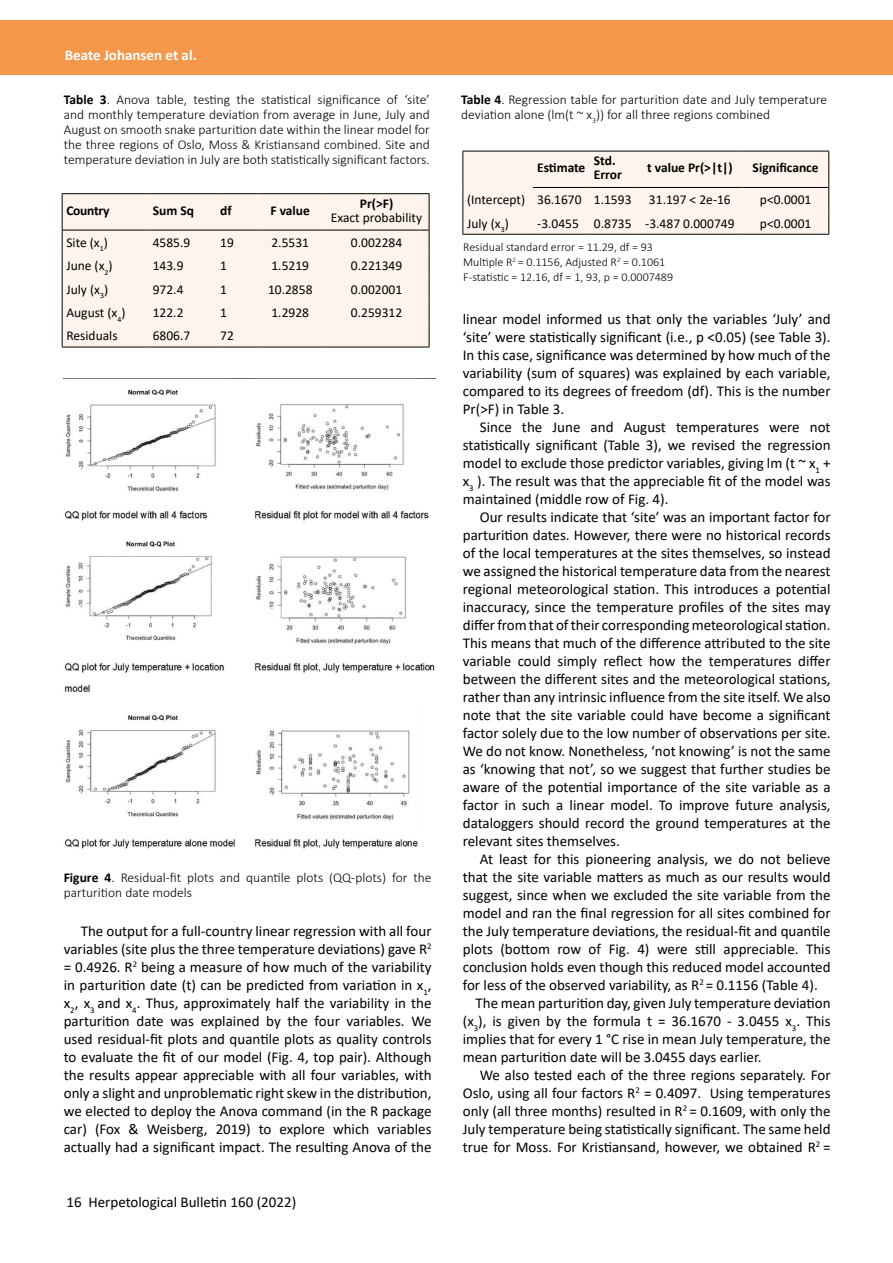
<style>
.page{position:relative;width:893px;height:1263px;background:#fff}
.page>*{position:absolute;margin:0;border:0;box-sizing:border-box;transform-origin:0 0}
.t1{font:15px/18px "Calibri";color:#000;text-align:justify}
.t2{font:700 15px "Calibri";color:#fff}
.t3{font:300 13.5px/15px "Calibri";color:#000}
.t4{font:13.5px "Calibri";color:#000}
.t5{font:700 13.5px/13.5px "Calibri";color:#000}
.t6{font:700 13.5px "Calibri";letter-spacing:-.02em;color:#000}
.t7{font:300 12px/15px "Calibri";color:#000}
.s1{font-weight:700}
</style>
<div class="page">
<div style="left:0;top:21px;width:893px;height:54px;background:#f4974b"></div>
<div style="left:63px;top:194px;width:366px;height:153px;background:#fef4ed"></div>
<hr style="left:62px;top:193px;width:86px;height:1px;background:#000">
<hr style="left:148px;top:193px;width:68px;height:1px;background:#000">
<hr style="left:216px;top:193px;width:40px;height:1px;background:#000">
<hr style="left:256px;top:193px;width:68px;height:1px;background:#000">
<hr style="left:324px;top:193px;width:105px;height:1px;background:#000">
<hr style="left:62px;top:194px;width:1px;height:36px;background:#000">
<svg style="left:62px;top:230px;width:1px;height:117px"></svg>
<hr style="left:429px;top:194px;width:1px;height:36px;background:#000">
<svg style="left:429px;top:230px;width:1px;height:117px"></svg>
<hr style="left:148px;top:230px;width:68px;height:1px;background:#000">
<hr style="left:216px;top:230px;width:40px;height:1px;background:#000">
<hr style="left:256px;top:230px;width:68px;height:1px;background:#000">
<hr style="left:324px;top:230px;width:105px;height:1px;background:#000">
<hr style="left:62px;top:347px;width:86px;height:1px;background:#000">
<hr style="left:148px;top:347px;width:68px;height:1px;background:#000">
<hr style="left:216px;top:347px;width:40px;height:1px;background:#000">
<hr style="left:256px;top:347px;width:68px;height:1px;background:#000">
<hr style="left:324px;top:347px;width:105px;height:1px;background:#000">
<hr style="left:63px;top:230px;width:85px;height:1px;background:#000">
<img style="left:64px;top:378px;width:371px;height:471px">
<div style="left:462px;top:151px;width:367px;height:83px;background:#fef4ed"></div>
<hr style="left:533px;top:187px;width:57px;height:1px;background:#000">
<hr style="left:590px;top:187px;width:47px;height:1px;background:#000">
<hr style="left:637px;top:187px;width:106px;height:1px;background:#000">
<hr style="left:742px;top:187px;width:86px;height:1px;background:#000">
<hr style="left:462px;top:234px;width:71px;height:1px;background:#000">
<hr style="left:533px;top:234px;width:57px;height:1px;background:#000">
<hr style="left:590px;top:234px;width:47px;height:1px;background:#000">
<hr style="left:637px;top:234px;width:106px;height:1px;background:#000">
<hr style="left:742px;top:234px;width:87px;height:1px;background:#000">
<p class="t2" style="left:65px;top:44px;width:133px">Beate Johansen et al.</p>
<p class="t3" style="left:64px;top:91px;width:368px;text-align:justify"><span class="s1">Table 3</span>. Anova table, testing the statistical significance of ‘site’ and monthly temperature deviation from average in June, July and August on smooth snake parturition date within the linear model for the three regions of Oslo, Moss &amp; Kristiansand combined. Site and temperature deviation in July are both statistically significant factors.</p>
<p class="t6" style="left:66px;top:201px;width:45px">Country</p>
<p class="t5" style="left:153px;top:203px;width:43px">Sum Sq</p>
<p class="t5" style="left:220px;top:203px;width:13px">df</p>
<p class="t5" style="left:271px;top:203px;width:41px">F value</p>
<p class="t5" style="left:360px;top:197px;width:35px">Pr(&gt;F)</p>
<p class="t4" style="left:331px;top:208px;width:93px">Exact probability</p>
<p class="t4" style="left:66px;top:233px;width:43px">Site (x<sub>1</sub>)</p>
<p class="t4" style="left:153px;top:233px;width:39px">4585.9</p>
<p class="t4" style="left:220px;top:233px;width:15px">19</p>
<p class="t4" style="left:271px;top:233px;width:39px">2.5531</p>
<p class="t4" style="left:351px;top:233px;width:53px">0.002284</p>
<p class="t4" style="left:66px;top:256px;width:48px">June (x<sub>2</sub>)</p>
<p class="t4" style="left:153px;top:256px;width:32px">143.9</p>
<p class="t4" style="left:220px;top:256px;width:8px">1</p>
<p class="t4" style="left:271px;top:256px;width:39px">1.5219</p>
<p class="t4" style="left:351px;top:256px;width:53px">0.221349</p>
<p class="t4" style="left:66px;top:280px;width:43px">July (x<sub>3</sub>)</p>
<p class="t4" style="left:153px;top:280px;width:32px">972.4</p>
<p class="t4" style="left:220px;top:280px;width:8px">1</p>
<p class="t4" style="left:268px;top:280px;width:46px">10.2858</p>
<p class="t4" style="left:351px;top:280px;width:53px">0.002001</p>
<p class="t4" style="left:66px;top:303px;width:61px">August (x<sub>4</sub>)</p>
<p class="t4" style="left:153px;top:303px;width:32px">122.2</p>
<p class="t4" style="left:220px;top:303px;width:8px">1</p>
<p class="t4" style="left:271px;top:303px;width:39px">1.2928</p>
<p class="t4" style="left:351px;top:303px;width:53px">0.259312</p>
<p class="t4" style="left:66px;top:327px;width:53px">Residuals</p>
<p class="t4" style="left:153px;top:327px;width:39px">6806.7</p>
<p class="t4" style="left:220px;top:327px;width:15px">72</p>
<p class="t3" style="left:64px;top:870px;width:369px"><span class="s1">Figure 4</span>. Residual-fit plots and quantile plots (QQ-plots) for the parturition date models</p>
<p class="t1" style="left:64px;top:922px;width:369px;text-indent:17px">The output for a full-country linear regression with all four variables (site plus the three temperature deviations) gave R<sup>2 </sup>= 0.4926. R<sup>2</sup> being a measure of how much of the variability in parturition date (t) can be predicted from variation in x<sub>1</sub>, x<sub>2</sub>, x<sub>3</sub> and x<sub>4</sub>. Thus, approximately half the variability in the parturition date was explained by the four variables. We used residual-fit plots and quantile plots as quality controls to evaluate the fit of our model (Fig. 4, top pair). Although the results appear appreciable with all four variables, with only a slight and unproblematic right skew in the distribution, we elected to deploy the Anova command (in the R package car) (Fox &amp; Weisberg, 2019) to explore which variables actually had a significant impact. The resulting Anova of the</p>
<p class="t1" style="left:66px;top:1192px;width:231px">16 Herpetological Bulletin 160 (2022)</p>
<p class="t3" style="left:461px;top:92px;width:367px"><span class="s1">Table 4</span>. Regression table for parturition date and July temperature deviation alone (lm(t ~ x<sub>3</sub>)) for all three regions combined</p>
<p class="t5" style="left:537px;top:161px;width:50px">Estimate</p>
<p class="t5" style="left:594px;top:154px;width:30px">Std.<br>Error</p>
<p class="t5" style="left:647px;top:161px;width:87px">t value Pr(&gt;|t|)</p>
<p class="t5" style="left:753px;top:161px;width:68px">Significance</p>
<p class="t4" style="left:467px;top:190px;width:166px">(Intercept) 36.1670 1.1593</p>
<p class="t4" style="left:649px;top:190px;width:83px">31.197 &lt; 2e-16</p>
<p class="t4" style="left:760px;top:190px;width:53px">p&lt;0.0001</p>
<p class="t4" style="left:467px;top:214px;width:43px">July (x<sub>3</sub>)</p>
<p class="t4" style="left:537px;top:214px;width:199px">-3.0455 0.8735 -3.487 0.000749</p>
<p class="t4" style="left:760px;top:214px;width:53px">p&lt;0.0001</p>
<p class="t7" style="left:463px;top:239px;width:211px">Residual standard error = 11.29, df = 93<br>Multiple R<sup>2</sup> = 0.1156, Adjusted R<sup>2</sup> = 0.1061<br>F-statistic = 12.16, df = 1, 93, p = 0.0007489</p>
<p class="t1" style="left:463px;top:310px;width:369px">linear model informed us that only the variables ‘July’ and ‘site’ were statistically significant (i.e., p &lt;0.05) (see Table 3).<br>In this case, significance was determined by how much of the variability (sum of squares) was explained by each variable, compared to its degrees of freedom (df). This is the number Pr(&gt;F) in Table 3.</p>
<p class="t1" style="left:463px;top:418px;width:369px;text-indent:17px">Since the June and August temperatures were not statistically significant (Table 3), we revised the regression model to exclude those predictor variables, giving lm (t ~ x<sub>1</sub> + x<sub>3</sub> ). The result was that the appreciable fit of the model was maintained (middle row of Fig. 4).</p>
<p class="t1" style="left:463px;top:508px;width:369px;text-indent:17px">Our results indicate that ‘site’ was an important factor for parturition dates. However, there were no historical records of the local temperatures at the sites themselves, so instead we assigned the historical temperature data from the nearest regional meteorological station. This introduces a potential inaccuracy, since the temperature profiles of the sites may differ from that of their corresponding meteorological station.<br>This means that much of the difference attributed to the site variable could simply reflect how the temperatures differ between the different sites and the meteorological stations, rather than any intrinsic influence from the site itself. We also note that the site variable could have become a significant factor solely due to the low number of observations per site.<br>We do not know. Nonetheless, ‘not knowing’ is not the same as ‘knowing that not’, so we suggest that further studies be aware of the potential importance of the site variable as a factor in such a linear model. To improve future analysis, dataloggers should record the ground temperatures at the relevant sites themselves.</p>
<p class="t1" style="left:480px;top:850px;width:352px">At least for this pioneering analysis, we do not believe</p>
<p class="t1" style="left:463px;top:868px;width:369px">that the site variable matters as much as our results would</p>
<p class="t1" style="left:463px;top:886px;width:369px">suggest, since when we excluded the site variable from the</p>
<p class="t1" style="left:463px;top:904px;width:369px">model and ran the final regression for all sites combined for</p>
<p class="t1" style="left:463px;top:922px;width:369px">the July temperature deviations, the residual-fit and quantile</p>
<p class="t1" style="left:463px;top:940px;width:369px">plots (bottom row of Fig. 4) were still appreciable. This</p>
<p class="t1" style="left:463px;top:958px;width:369px">conclusion holds even though this reduced model accounted</p>
<p class="t1" style="left:463px;top:976px;width:356px">for less of the observed variability, as R<sup>2</sup> = 0.1156 (Table 4).</p>
<p class="t1" style="left:476px;top:994px;width:357px">The mean parturition day, given July temperature deviation</p>
<p class="t1" style="left:463px;top:1012px;width:369px">(x<sub>3</sub>), is given by the formula t = 36.1670 - 3.0455 x<sub>3</sub>. This</p>
<p class="t1" style="left:463px;top:1030px;width:369px">implies that for every 1 °C rise in mean July temperature, the</p>
<p class="t1" style="left:463px;top:1048px;width:300px">mean parturition date will be 3.0455 days earlier.</p>
<p class="t1" style="left:480px;top:1066px;width:352px">We also tested each of the three regions separately. For</p>
<p class="t1" style="left:463px;top:1084px;width:369px">Oslo, using all four factors R<sup>2</sup> = 0.4097. Using temperatures</p>
<p class="t1" style="left:463px;top:1102px;width:369px">only (all three months) resulted in R<sup>2</sup> = 0.1609, with only the</p>
<p class="t1" style="left:463px;top:1120px;width:369px">July temperature being statistically significant. The same held</p>
<p class="t1" style="left:463px;top:1138px;width:369px">true for Moss. For Kristiansand, however, we obtained R<sup>2</sup> =</p>
</div>
